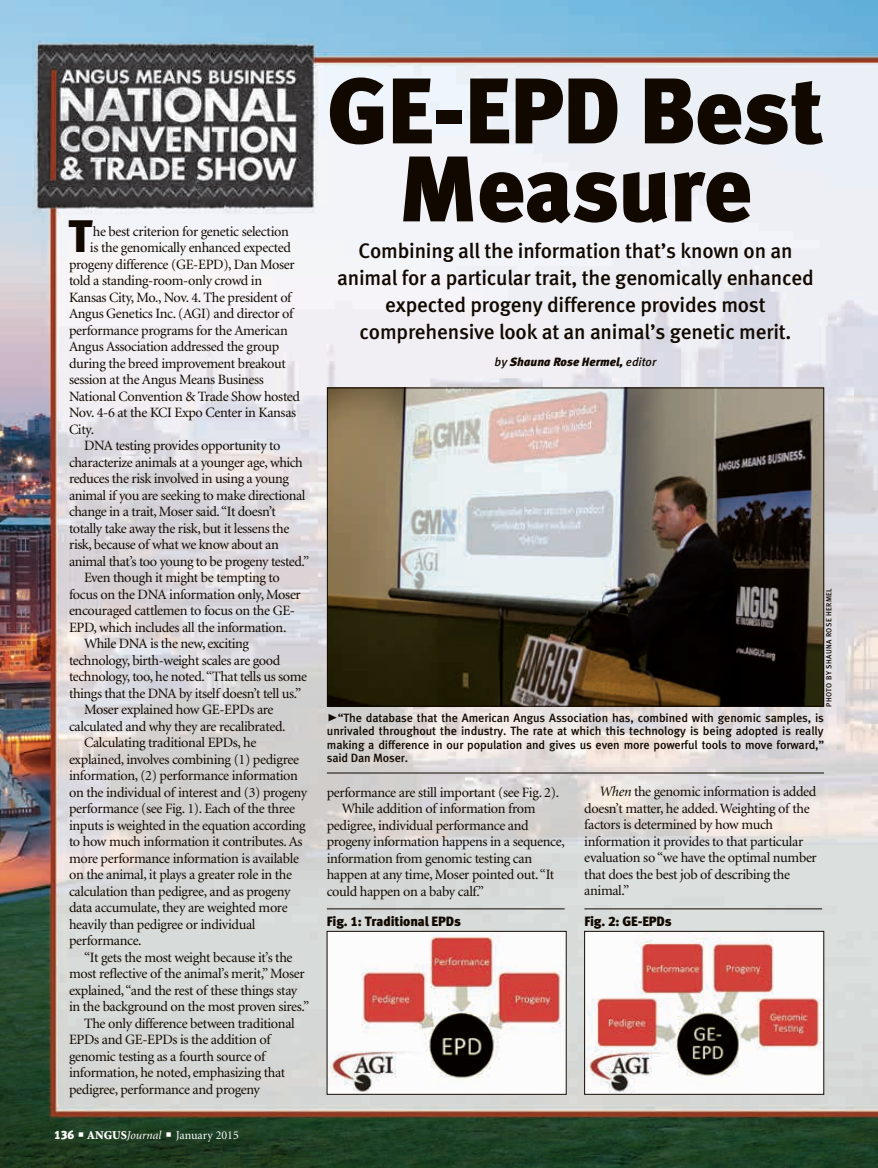
<style>
.page{position:relative;width:878px;height:1168px;background:#fff}
.page>*{position:absolute;margin:0;border:0;box-sizing:border-box;transform-origin:0 0}
.headline{font:93px/78px "Meta Black LF";letter-spacing:-.01em;color:#110800;text-align:center}
.Drop_Cap{font:45.45px "Meta Black LF";color:#110800}
.deck{font:21px/27px "Meta Medium LF";letter-spacing:-.01em;color:#110800;text-align:center}
.body_text{font:14.25px/16.5px "Minion";letter-spacing:-.025em;color:#110800}
.Drop_Cap-2{font:14.25px "Minion";letter-spacing:-.025em;color:#110800}
.table_headline{font:13.5px "Meta Black LF";letter-spacing:-.01em;color:#110800}
.cutlines{font:12px/13.5px "Meta Medium LF";letter-spacing:-.01em;color:#110800;text-align:justify}
.t1{font:12px "Minion";color:#fff}
.byline{font:italic 12px "Meta Black LF";color:#110800}
.photo_credit{font:7.5px "Meta Medium LF";letter-spacing:.05em;color:#110800}
.s1{font-family:"Meta Black LF"}
.s2{font-weight:900}
.s3{font-style:italic}
.s4{font-family:"Meta Medium LF"}
.s5{font-family:"Meta Black Caps Expert";font-size:21px}
</style>
<div class="page">
<img style="left:0;top:0;width:878px;height:1168px">
<img style="left:329px;top:390px;width:493px;height:314px">
<div style="left:327px;top:388px;width:497px;height:318px;border:1px solid #110800"></div>
<hr style="left:327px;top:773px;width:497px;height:1px;background:#110800">
<img style="left:329px;top:933px;width:235px;height:159px">
<div style="left:327px;top:931px;width:239px;height:163px;border:1px solid #110800"></div>
<img style="left:586px;top:933px;width:236px;height:159px">
<div style="left:584px;top:931px;width:240px;height:163px;border:1px solid #110800"></div>
<hr style="left:327px;top:908px;width:237px;height:1px;background:#110800">
<hr style="left:584px;top:908px;width:238px;height:1px;background:#110800">
<p class="Drop_Cap" style="left:69px;top:209px;width:25px">T</p>
<p class="Drop_Cap-2" style="left:93px;top:224px;width:198px">he best criterion for genetic selection</p>
<p class="Drop_Cap-2" style="left:90px;top:241px;width:202px">is the genomically enhanced expected</p>
<p class="Drop_Cap-2" style="left:69px;top:257px;width:227px">progeny difference (GE-EPD), Dan Moser</p>
<p class="Drop_Cap-2" style="left:69px;top:274px;width:195px">told a standing-room-only crowd in</p>
<p class="Drop_Cap-2" style="left:69px;top:290px;width:224px">Kansas City, Mo., Nov. 4. The president of</p>
<p class="Drop_Cap-2" style="left:69px;top:307px;width:226px">Angus Genetics Inc. (AGI) and director of</p>
<p class="Drop_Cap-2" style="left:69px;top:323px;width:220px">performance programs for the American</p>
<p class="Drop_Cap-2" style="left:69px;top:340px;width:212px">Angus Association addressed the group</p>
<p class="Drop_Cap-2" style="left:69px;top:356px;width:218px">during the breed improvement breakout</p>
<p class="Drop_Cap-2" style="left:69px;top:373px;width:196px">session at the Angus Means Business</p>
<p class="Drop_Cap-2" style="left:69px;top:389px;width:232px">National Convention &amp; Trade Show hosted</p>
<p class="Drop_Cap-2" style="left:69px;top:406px;width:229px">Nov. 4-6 at the KCI Expo Center in Kansas</p>
<p class="Drop_Cap-2" style="left:69px;top:422px;width:27px">City.</p>
<p class="body_text" style="left:69px;top:438px;width:242px;text-indent:15px">DNA testing provides opportunity to characterize animals at a younger age, which reduces the risk involved in using a young animal if you are seeking to make directional change in a trait, Moser said. “It doesn’t totally take away the risk, but it lessens the risk, because of what we know about an animal that’s too young to be progeny tested.”</p>
<p class="body_text" style="left:69px;top:570px;width:233px;text-indent:15px">Even though it might be tempting to focus on the DNA information only, Moser encouraged cattlemen to focus on the GE-EPD, which includes all the information.</p>
<p class="body_text" style="left:69px;top:636px;width:239px;text-indent:15px">While DNA is the new, exciting technology, birth-weight scales are good technology, too, he noted. “That tells us some things that the DNA by itself doesn’t tell us.”</p>
<p class="body_text" style="left:69px;top:702px;width:218px;text-align:center">Moser explained how GE-EPDs are calculated and why they are recalibrated.</p>
<p class="body_text" style="left:69px;top:735px;width:239px;text-indent:15px">Calculating traditional EPDs, he explained, involves combining (1) pedigree information, (2) performance information on the individual of interest and (3) progeny performance (see Fig. 1). Each of the three inputs is weighted in the equation according to how much information it contributes. As more performance information is available on the animal, it plays a greater role in the calculation than pedigree, and as progeny data accumulate, they are weighted more heavily than pedigree or individual performance.</p>
<p class="body_text" style="left:69px;top:949px;width:242px;text-indent:15px">“It gets the most weight because it’s the most reflective of the animal’s merit,” Moser explained, “and the rest of these things stay in the background on the most proven sires.”</p>
<p class="body_text" style="left:69px;top:1015px;width:227px;text-indent:15px">The only difference between traditional EPDs and GE-EPDs is the addition of genomic testing as a fourth source of information, he noted, emphasizing that pedigree, performance and progeny</p>
<p class="t1" style="left:54px;top:1129px;width:186px"><span class="s1">136</span> ■ <span class="s2">ANGUS</span><span class="s3">Journal</span> ■ January 2015</p>
<p class="headline" style="left:327px;top:71px;width:498px">GE-EPD Best<br>Measure</p>
<p class="deck" style="left:337px;top:237px;width:478px">Combining all the information that’s known on an animal for a particular trait, the genomically enhanced expected progeny difference provides most comprehensive look at an animal’s genetic merit.</p>
<p class="byline" style="left:494px;top:354px;width:163px"><span class="s4">by</span> Shauna Rose Hermel, <span class="s4">editor</span></p>
<p class="photo_credit" style="left:824px;top:706px;width:120px;rotate:-90deg">PHOTO BY SHAUNA ROSE HERMEL</p>
<p class="cutlines" style="left:327px;top:711px;width:499px"><span class="s5">@</span>“The database that the American Angus Association has, combined with genomic samples, is unrivaled throughout the industry. The rate at which this technology is being adopted is really making a difference in our population and gives us even more powerful tools to move forward,” said Dan Moser.</p>
<p class="body_text" style="left:327px;top:784px;width:234px">performance are still important (see Fig. 2).</p>
<p class="body_text" style="left:327px;top:801px;width:239px;text-indent:15px">While addition of information from pedigree, individual performance and progeny information happens in a sequence, information from genomic testing can happen at any time, Moser pointed out. “It could happen on a baby calf.”</p>
<p class="body_text" style="left:584px;top:784px;width:234px;text-indent:15px"><span class="s3">When</span> the genomic information is added doesn’t matter, he added. Weighting of the factors is determined by how much information it provides to that particular evaluation so “we have the optimal number that does the best job of describing the animal.”</p>
<p class="table_headline" style="left:327px;top:913px;width:136px">Fig. 1: Traditional EPDs</p>
<p class="table_headline" style="left:584px;top:913px;width:89px">Fig. 2: GE-EPDs</p>
</div>
